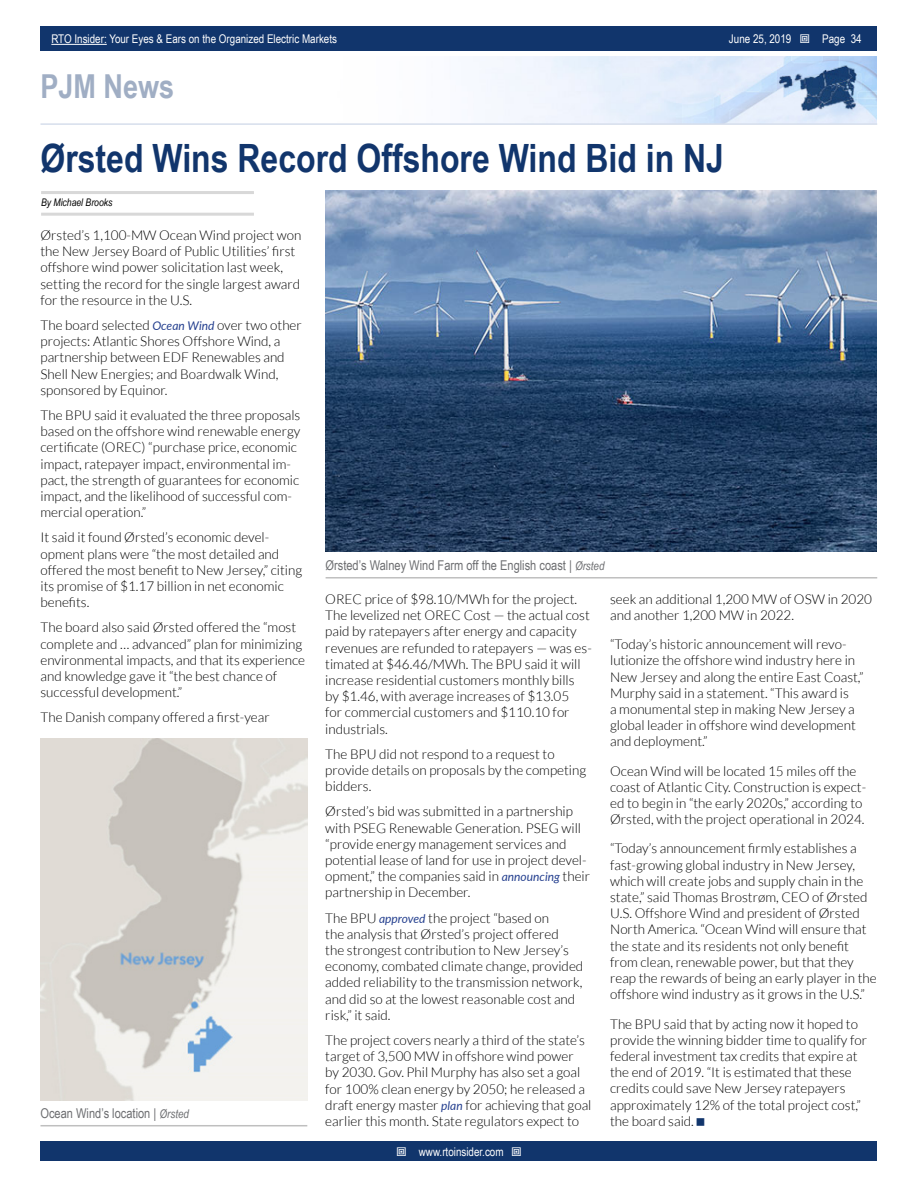
<style>
.page{position:relative;width:918px;height:1188px;background:#fff}
.page>*{position:absolute;margin:0;border:0;box-sizing:border-box;transform-origin:0 0}
.t1{font:700 39px "Arial Narrow";color:#11356c}
.t2{font:700 33px "Arial Narrow";color:#a0aec4}
.t3{font:300 13.5px/16.2px "Lato";color:#000}
.t4{font:13.5px "Arial Narrow";color:#6d6e71}
.t5{font:12px "Arial Narrow";color:#fff}
.t6{font:italic 10.5px "Arial Narrow";color:#000}
.s1{font-style:inherit}
.s2{font-weight:400;font-style:italic;font-size:12px;color:#25408f}
.s3{font-style:italic;font-size:12px}
</style>
<div class="page">
<div style="left:41px;top:1142px;width:836px;height:19px;background:#11356c"></div>
<div style="left:41px;top:27px;width:836px;height:24px;background:#11356c"></div>
<hr style="left:51px;top:44px;width:56px;height:1px;background:#fff">
<img style="left:485px;top:56px;width:392px;height:67px">
<hr style="left:40px;top:123px;width:837px;height:2px;background:#d6deec">
<hr style="left:41px;top:191px;width:213px;height:3px;background:#d8d8d8">
<hr style="left:41px;top:213px;width:213px;height:3px;background:#d8d8d8">
<img style="left:326px;top:190px;width:551px;height:361px">
<img style="left:40px;top:739px;width:267px;height:361px">
<hr style="left:326px;top:577px;width:551px;height:2px;background:#bfbfbf">
<hr style="left:40px;top:1125px;width:267px;height:1px;background:#bfbfbf">
<p class="t5" style="left:51px;top:30px;width:287px">RTO Insider: Your Eyes &amp; Ears on the Organized Electric Markets</p>
<p class="t5" style="left:729px;top:30px;width:64px">June 25, <span class="s1">2019</span></p>
<p class="t5" style="left:822px;top:30px;width:41px">Page 34</p>
<h2 class="t2" style="left:40px;top:61px;width:135px">PJM News</h2>
<h1 class="t1" style="left:40px;top:129px;width:685px">Ørsted Wins Record Offshore Wind Bid in NJ</h1>
<p class="t6" style="left:41px;top:195px;width:73px">By Michael Brooks</p>
<p class="t3" style="left:40px;top:227px;width:262px">Ørsted’s 1,100-MW Ocean Wind project won the New Jersey Board of Public Utilities’ first offshore wind power solicitation last week, setting the record for the single largest award for the resource in the U.S.</p>
<p class="t3" style="left:40px;top:317px;width:263px">The board selected <span class="s2">Ocean Wind</span> over two other projects: Atlantic Shores Offshore Wind, a partnership between EDF Renewables and Shell New Energies; and Boardwalk Wind, sponsored by Equinor.</p>
<p class="t3" style="left:40px;top:407px;width:262px">The BPU said it evaluated the three proposals based on the offshore wind renewable energy certificate (OREC) “purchase price, economic impact, ratepayer impact, environmental im&shy;pact, the strength of guarantees for economic impact, and the likelihood of successful com&shy;mercial operation.”</p>
<p class="t3" style="left:40px;top:529px;width:263px">It said it found Ørsted’s economic devel&shy;opment plans were “the most detailed and offered the most benefit to New Jersey,” citing its promise of $1.17 billion in net economic benefits.</p>
<p class="t3" style="left:40px;top:619px;width:266px">The board also said Ørsted offered the “most complete and … advanced” plan for minimizing environmental impacts, and that its experience and knowledge gave it “the best chance of successful development.”</p>
<p class="t3" style="left:40px;top:709px;width:231px">The Danish company offered a first-year</p>
<p class="t4" style="left:40px;top:1104px;width:150px">Ocean Wind’s location | <span class="s3">Ørsted</span></p>
<p class="t4" style="left:326px;top:556px;width:280px">Ørsted’s Walney Wind Farm off the English coast | <span class="s3">Ørsted</span></p>
<p class="t3" style="left:325px;top:591px;width:268px">OREC price of $98.10/MWh for the project.<br>The levelized net OREC Cost — the actual cost paid by ratepayers after energy and capacity revenues are refunded to ratepayers — was es&shy;timated at $46.46/MWh. The BPU said it will increase residential customers monthly bills by $1.46, with average increases of $13.05<br>for commercial customers and $110.10 for industrials.</p>
<p class="t3" style="left:325px;top:746px;width:262px">The BPU did not respond to a request to provide details on proposals by the competing bidders.</p>
<p class="t3" style="left:325px;top:803px;width:266px">Ørsted’s bid was submitted in a partnership with PSEG Renewable Generation. PSEG will “provide energy management services and potential lease of land for use in project devel&shy;opment,” the companies said in <span class="s2">announcing</span> their partnership in December.</p>
<p class="t3" style="left:325px;top:910px;width:259px">The BPU <span class="s2">approved</span> the project “based on<br>the analysis that Ørsted’s project offered<br>the strongest contribution to New Jersey’s economy, combated climate change, provided added reliability to the transmission network, and did so at the lowest reasonable cost and risk,” it said.</p>
<p class="t3" style="left:325px;top:1032px;width:268px">The project covers nearly a third of the state’s target of 3,500 MW in offshore wind power<br>by 2030. Gov. Phil Murphy has also set a goal for 100% clean energy by 2050; he released a draft energy master <span class="s2">plan</span> for achieving that goal earlier this month. State regulators expect to</p>
<p class="t5" style="left:419px;top:1143px;width:86px">www.rtoinsider.com</p>
<p class="t3" style="left:610px;top:591px;width:264px">seek an additional 1,200 MW of OSW in 2020 and another 1,200 MW in 2022.</p>
<p class="t3" style="left:610px;top:636px;width:255px">“Today’s historic announcement will revo&shy;lutionize the offshore wind industry here in New Jersey and along the entire East Coast,” Murphy said in a statement. “This award is<br>a monumental step in making New Jersey a global leader in offshore wind development and deployment.”</p>
<p class="t3" style="left:610px;top:763px;width:258px">Ocean Wind will be located 15 miles off the coast of Atlantic City. Construction is expect&shy;ed to begin in “the early 2020s,” according to Ørsted, with the project operational in 2024.</p>
<p class="t3" style="left:610px;top:841px;width:268px">“Today’s announcement firmly establishes a fast-growing global industry in New Jersey, which will create jobs and supply chain in the state,” said Thomas Brostrøm, CEO of Ørsted U.S. Offshore Wind and president of Ørsted North America. “Ocean Wind will ensure that the state and its residents not only benefit from clean, renewable power, but that they reap the rewards of being an early player in the offshore wind industry as it grows in the U.S.”</p>
<p class="t3" style="left:610px;top:1016px;width:258px">The BPU said that by acting now it hoped to provide the winning bidder time to qualify for federal investment tax credits that expire at the end of 2019. “It is estimated that these credits could save New Jersey ratepayers approximately 12% of the total project cost,” the board said.</p>
</div>
